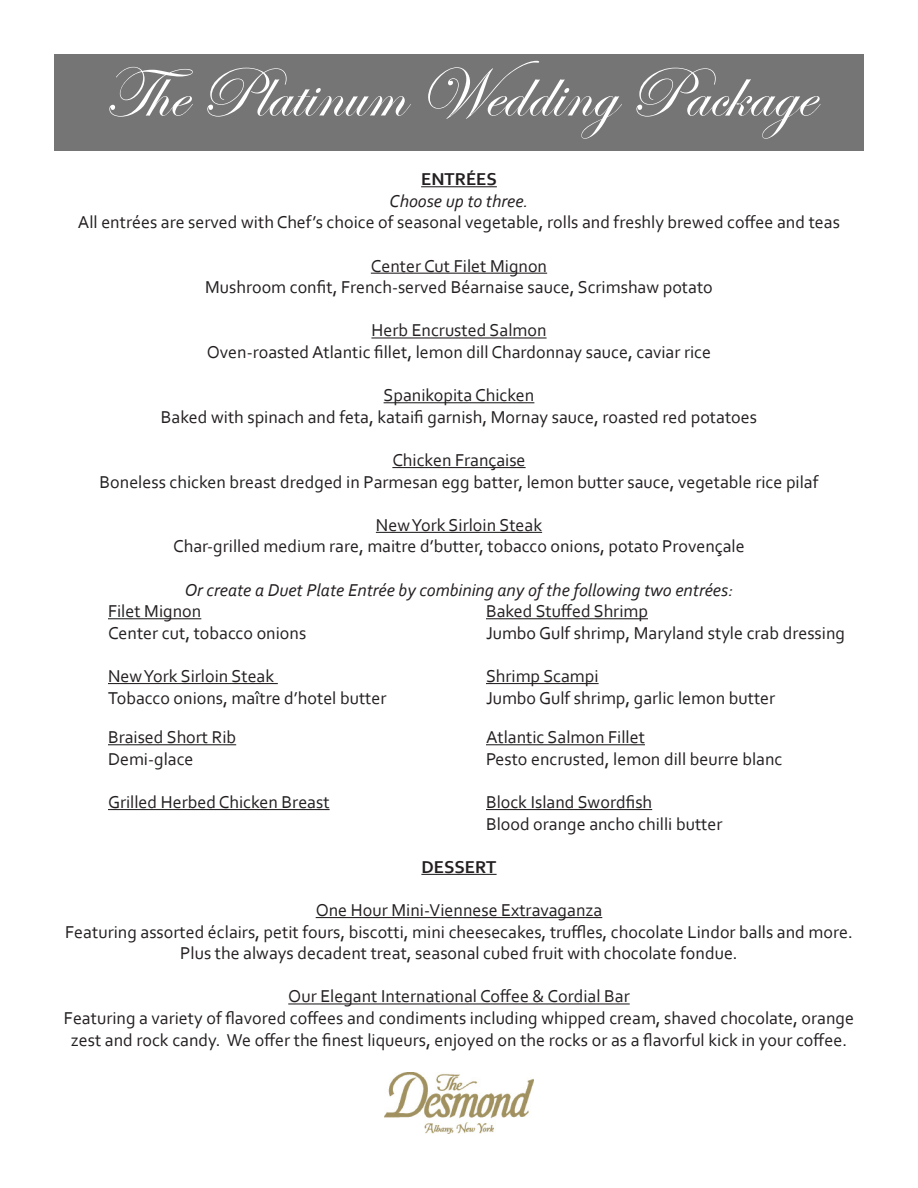
<style>
.page{position:relative;width:918px;height:1188px;background:#fff}
.page>*{position:absolute;margin:0;border:0;box-sizing:border-box;transform-origin:0 0}
.t1{font:72px "Edwardian Script ITC";color:#fff}
.t2{font:18px "Corbel";color:#231f20}
.t3{font:italic 18px "Corbel";color:#231f20}
.t4{font:700 18px "Corbel";color:#231f20}
</style>
<div class="page">
<img style="left:385px;top:1072px;width:148px;height:62px">
<hr style="left:421px;top:186px;width:76px;height:1px;background:#231f20">
<hr style="left:371px;top:273px;width:176px;height:1px;background:#231f20">
<hr style="left:371px;top:337px;width:176px;height:2px;background:#231f20">
<hr style="left:384px;top:402px;width:150px;height:1px;background:#231f20">
<hr style="left:392px;top:467px;width:134px;height:1px;background:#231f20">
<hr style="left:376px;top:532px;width:166px;height:1px;background:#231f20">
<hr style="left:108px;top:618px;width:93px;height:1px;background:#231f20">
<hr style="left:486px;top:618px;width:162px;height:1px;background:#231f20">
<hr style="left:108px;top:683px;width:170px;height:1px;background:#231f20">
<hr style="left:486px;top:683px;width:113px;height:1px;background:#231f20">
<hr style="left:108px;top:744px;width:128px;height:1px;background:#231f20">
<hr style="left:486px;top:744px;width:159px;height:1px;background:#231f20">
<hr style="left:108px;top:809px;width:222px;height:1px;background:#231f20">
<hr style="left:486px;top:809px;width:166px;height:1px;background:#231f20">
<hr style="left:421px;top:874px;width:76px;height:1px;background:#231f20">
<hr style="left:316px;top:917px;width:286px;height:1px;background:#231f20">
<hr style="left:288px;top:1003px;width:342px;height:2px;background:#231f20">
<div style="left:54px;top:54px;width:810px;height:96px;background:#767575"></div>
<p class="t1" style="left:104px;top:54px;width:712px">The Platinum Wedding Package</p>
<p class="t4" style="left:421px;top:168px;width:77px">ENTRÉES</p>
<p class="t3" style="left:390px;top:190px;width:140px">Choose up to three.</p>
<p class="t2" style="left:78px;top:211px;width:764px">All entrées are served with Chef’s choice of seasonal vegetable, rolls and freshly brewed coffee and teas</p>
<p class="t2" style="left:371px;top:254px;width:178px">Center Cut Filet Mignon</p>
<p class="t2" style="left:205px;top:276px;width:509px">Mushroom confit, French-served Béarnaise sauce, Scrimshaw potato</p>
<p class="t2" style="left:371px;top:319px;width:177px">Herb Encrusted Salmon</p>
<p class="t2" style="left:207px;top:341px;width:506px">Oven-roasted Atlantic fillet, lemon dill Chardonnay sauce, caviar rice</p>
<p class="t2" style="left:384px;top:384px;width:152px">Spanikopita Chicken</p>
<p class="t2" style="left:161px;top:406px;width:598px">Baked with spinach and feta, kataifi garnish, Mornay sauce, roasted red potatoes</p>
<p class="t2" style="left:392px;top:449px;width:135px">Chicken Française</p>
<p class="t2" style="left:100px;top:470px;width:720px">Boneless chicken breast dredged in Parmesan egg batter, lemon butter sauce, vegetable rice pilaf</p>
<p class="t2" style="left:376px;top:514px;width:168px">New York Sirloin Steak</p>
<p class="t2" style="left:173px;top:535px;width:573px">Char-grilled medium rare, maitre d’butter, tobacco onions, potato Provençale</p>
<p class="t3" style="left:185px;top:578px;width:550px">Or create a Duet Plate Entrée by combining any of the following two entrées:</p>
<p class="t2" style="left:108px;top:600px;width:95px">Filet Mignon</p>
<p class="t2" style="left:486px;top:600px;width:163px">Baked Stuffed Shrimp</p>
<p class="t2" style="left:108px;top:622px;width:200px">Center cut, tobacco onions</p>
<p class="t2" style="left:486px;top:622px;width:361px">Jumbo Gulf shrimp, Maryland style crab dressing</p>
<p class="t2" style="left:108px;top:665px;width:168px">New York Sirloin Steak</p>
<p class="t2" style="left:486px;top:665px;width:114px">Shrimp Scampi</p>
<p class="t2" style="left:108px;top:686px;width:280px">Tobacco onions, maître d’hotel butter</p>
<p class="t2" style="left:486px;top:686px;width:291px">Jumbo Gulf shrimp, garlic lemon butter</p>
<p class="t2" style="left:108px;top:726px;width:130px">Braised Short Rib</p>
<p class="t2" style="left:486px;top:726px;width:160px">Atlantic Salmon Fillet</p>
<p class="t2" style="left:108px;top:748px;width:87px">Demi-glace</p>
<p class="t2" style="left:486px;top:748px;width:298px">Pesto encrusted, lemon dill beurre blanc</p>
<p class="t2" style="left:108px;top:791px;width:223px">Grilled Herbed Chicken Breast</p>
<p class="t2" style="left:486px;top:791px;width:168px">Block Island Swordfish</p>
<p class="t2" style="left:486px;top:812px;width:238px">Blood orange ancho chilli butter</p>
<p class="t4" style="left:421px;top:856px;width:77px">DESSERT</p>
<p class="t2" style="left:316px;top:899px;width:288px">One Hour Mini-Viennese Extravaganza</p>
<p class="t2" style="left:65px;top:920px;width:789px">Featuring assorted éclairs, petit fours, biscotti, mini cheesecakes, truffles, chocolate Lindor balls and more.</p>
<p class="t2" style="left:180px;top:942px;width:559px">Plus the always decadent treat, seasonal cubed fruit with chocolate fondue.</p>
<p class="t2" style="left:288px;top:985px;width:343px">Our Elegant International Coffee &amp; Cordial Bar</p>
<p class="t2" style="left:64px;top:1007px;width:792px">Featuring a variety of flavored coffees and condiments including whipped cream, shaved chocolate, orange</p>
<p class="t2" style="left:71px;top:1028px;width:778px">zest and rock candy. We offer the finest liqueurs, enjoyed on the rocks or as a flavorful kick in your coffee.</p>
</div>
